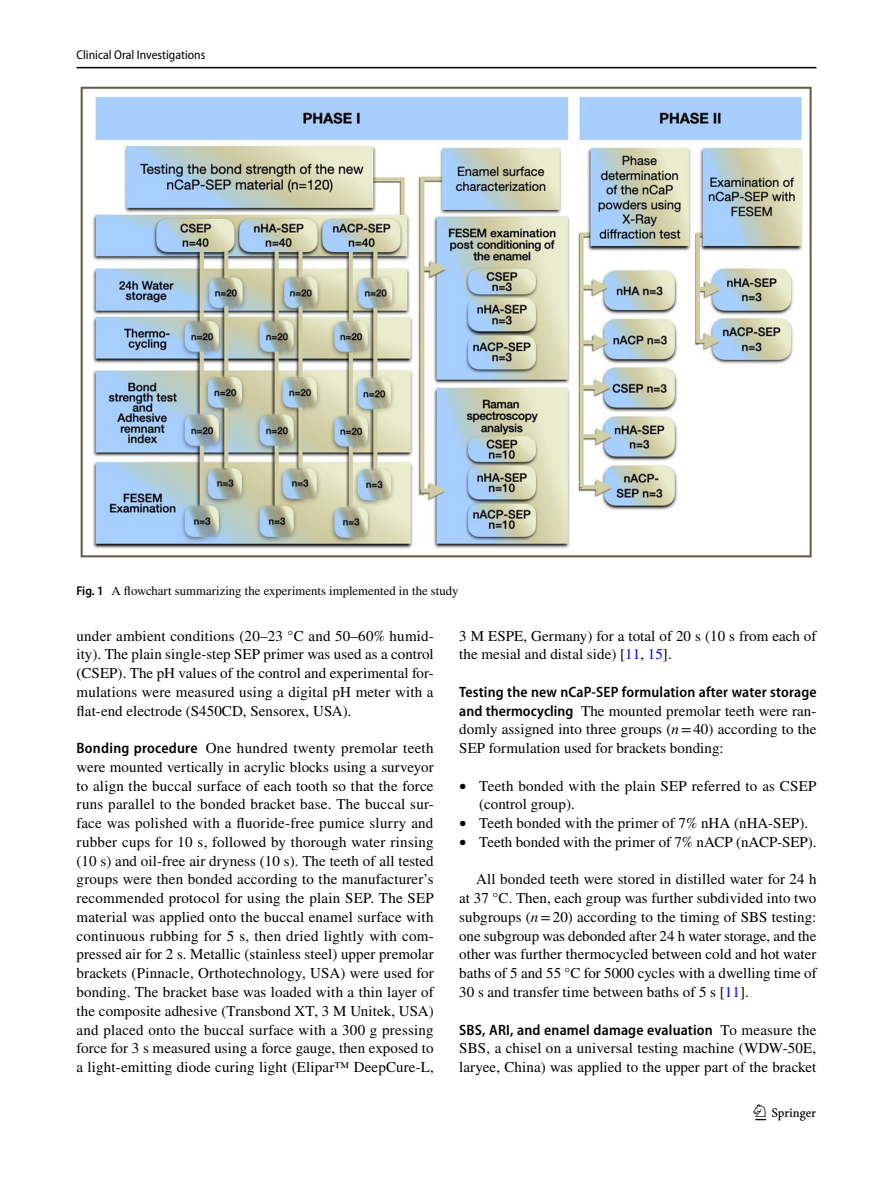
<style>
.page{position:relative;width:893px;height:1187px;background:#fff}
.page>*{position:absolute;margin:0;border:0;box-sizing:border-box;transform-origin:0 0}
.t1{font:22.5px "Springnew Regular 3";color:#000}
.t2{font:15px/18.8px "STIX";letter-spacing:.005em;color:#000;text-align:justify}
.t3{font:600 semi-condensed 15px "Myriad Pro";letter-spacing:.01em;color:#000}
.t4{font:12.75px "STIX";color:#000}
.t5{font:semi-condensed 12.75px "Myriad Pro";color:#000}
.s1{font-family:"Myriad Pro";font-weight:600;font-stretch:semi-condensed}
.s2{color:#00f}
.s3{font-style:italic}
.s4{font-size:14.1px}
.s5{font-family:"STIX";font-weight:400;font-stretch:normal}
</style>
<div class="page">
<hr style="left:77px;top:67px;width:739px;height:1px;background:#000">
<img style="left:81px;top:87px;width:731px;height:471px">
<p class="t5" style="left:77px;top:48px;width:130px">Clinical Oral Investigations</p>
<p class="t4" style="left:77px;top:582px;width:383px"><span class="s1">Fig. 1</span> A flowchart summarizing the experiments implemented in the study</p>
<p class="t2" style="left:77px;top:627px;width:359px">under ambient conditions (20–23 °C and 50–60% humid&shy;ity). The plain single-step SEP primer was used as a control (CSEP). The pH values of the control and experimental for&shy;mulations were measured using a digital pH meter with a flat-end electrode (S450CD, Sensorex, USA).</p>
<p class="t2" style="left:77px;top:739px;width:359px"><span class="s1">Bonding procedure</span> One hundred twenty premolar teeth were mounted vertically in acrylic blocks using a surveyor to align the buccal surface of each tooth so that the force runs parallel to the bonded bracket base. The buccal sur&shy;face was polished with a fluoride-free pumice slurry and rubber cups for 10 s, followed by thorough water rinsing (10 s) and oil-free air dryness (10 s). The teeth of all tested groups were then bonded according to the manufacturer’s recommended protocol for using the plain SEP. The SEP material was applied onto the buccal enamel surface with continuous rubbing for 5 s, then dried lightly with com&shy;pressed air for 2 s. Metallic (stainless steel) upper premolar brackets (Pinnacle, Orthotechnology, USA) were used for bonding. The bracket base was loaded with a thin layer of the composite adhesive (Transbond XT, 3 M Unitek, USA) and placed onto the buccal surface with a 300 g pressing force for 3 s measured using a force gauge, then exposed to a light-emitting diode curing light (Elipar™ DeepCure-L,</p>
<p class="t2" style="left:459px;top:627px;width:359px">3 M ESPE, Germany) for a total of 20 s (10 s from each of the mesial and distal side) [<span class="s2">11</span>, <span class="s2">15</span>].</p>
<p class="t3" style="left:459px;top:683px;width:359px">Testing the new nCaP‑SEP formulation after water storage</p>
<p class="t2" style="left:459px;top:702px;width:359px"><span class="s1">and thermocycling</span> The mounted premolar teeth were ran&shy;domly assigned into three groups (<span class="s3">n</span>=40) according to the SEP formulation used for brackets bonding:</p>
<p class="t2" style="left:479px;top:777px;width:339px;text-indent:-20px"><span class="s4">•</span> Teeth bonded with the plain SEP referred to as CSEP (control group).</p>
<p class="t2" style="left:459px;top:814px;width:350px"><span class="s4">•</span> Teeth bonded with the primer of 7% nHA (nHA-SEP).</p>
<p class="t2" style="left:459px;top:833px;width:359px"><span class="s4">•</span> Teeth bonded with the primer of 7% nACP (nACP-SEP).</p>
<p class="t2" style="left:459px;top:871px;width:359px;text-indent:17px">All bonded teeth were stored in distilled water for 24 h at 37 °C. Then, each group was further subdivided into two subgroups (<span class="s3">n</span>=20) according to the timing of SBS testing: one subgroup was debonded after 24 h water storage, and the other was further thermocycled between cold and hot water baths of 5 and 55 °C for 5000 cycles with a dwelling time of 30 s and transfer time between baths of 5 s [<span class="s2">11</span>].</p>
<p class="t3" style="left:459px;top:1021px;width:359px">SBS, ARI, and enamel damage evaluation <span class="s5">To measure the</span></p>
<p class="t2" style="left:459px;top:1039px;width:359px">SBS, a chisel on a universal testing machine (WDW-50E, laryee, China) was applied to the upper part of the bracket</p>
<h1 class="t1" style="left:755px;top:1104px;width:62px">1 3</h1>
</div>
